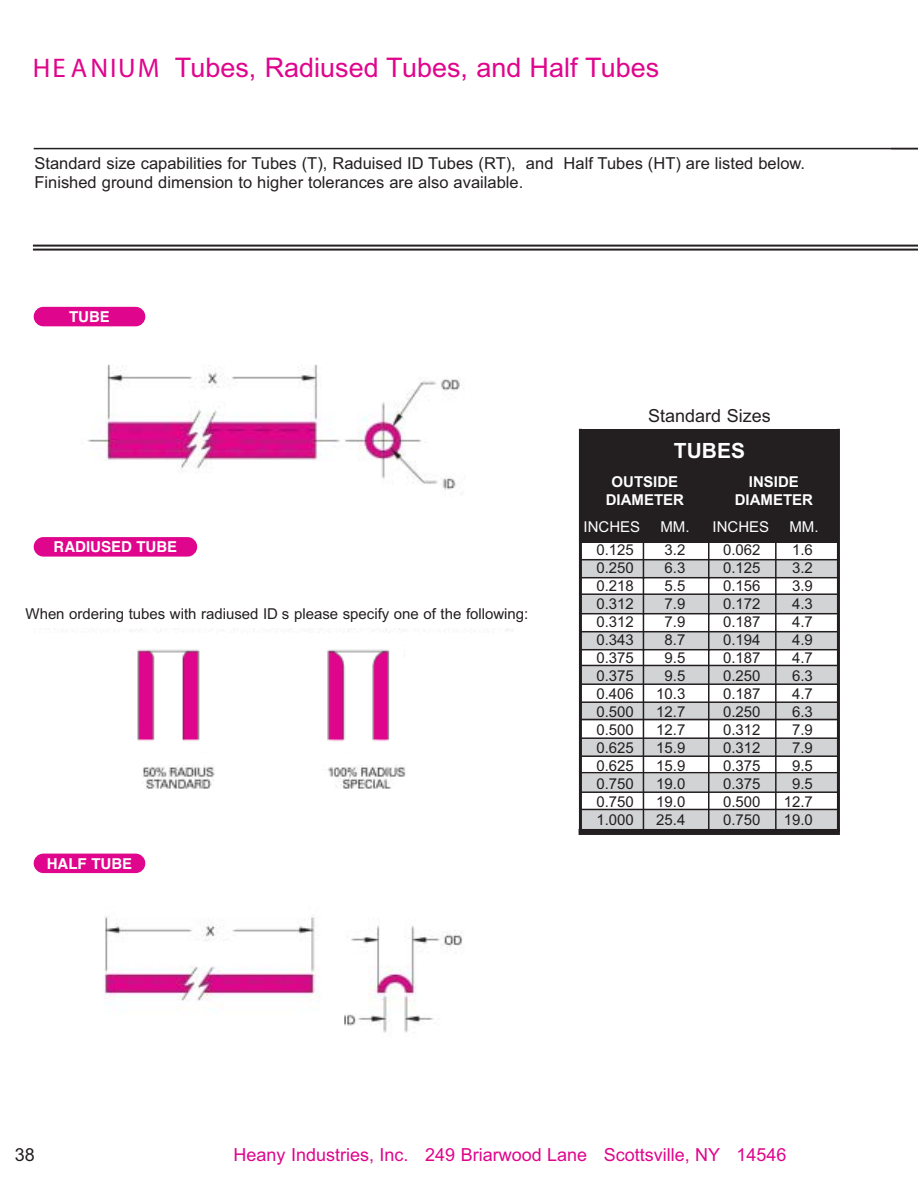
<style>
.page{position:relative;width:918px;height:1188px;background:#fff}
.page>*{position:absolute;margin:0;border:0;box-sizing:border-box;transform-origin:0 0}
.t1{font:27px "Arial";color:#df058c}
.t2{font:700 21px "Arial";color:#fff}
.t3{font:18px "Arial";color:#df058c}
.t4{font:18px "Arial";color:#231f20}
.t5{font:16.5px/19.8px "Arial";color:#231f20}
.t6{font:15px/18px "Arial";color:#231f20;text-align:justify}
.t7{font:700 15px/18px "Arial";color:#fff;text-align:center}
.t8{font:700 15px "Helvetica";color:#fff}
.t9{font:15px "Arial";color:#fff}
.s1{font-family:"Myriad"}
</style>
<div class="page">
<hr style="left:34px;top:148px;width:884px;height:1px;background:#231f20">
<div style="left:34px;top:307px;width:111px;height:19px;background:#df058c;border-radius:10px"></div>
<div style="left:34px;top:854px;width:111px;height:19px;background:#df058c;border-radius:10px"></div>
<img style="left:54px;top:628px;width:459px;height:161px">
<img style="left:128px;top:642px;width:274px;height:110px">
<div style="left:580px;top:560px;width:258px;height:18px;background:#d1d3d4"></div>
<div style="left:580px;top:632px;width:258px;height:18px;background:#d1d3d4"></div>
<div style="left:580px;top:596px;width:258px;height:18px;background:#d1d3d4"></div>
<div style="left:580px;top:665px;width:258px;height:19px;background:#d1d3d4"></div>
<div style="left:580px;top:702px;width:258px;height:18px;background:#d1d3d4"></div>
<div style="left:580px;top:738px;width:258px;height:18px;background:#d1d3d4"></div>
<div style="left:580px;top:774px;width:258px;height:18px;background:#d1d3d4"></div>
<div style="left:580px;top:810px;width:258px;height:19px;background:#d1d3d4"></div>
<hr style="left:579px;top:429px;width:3px;height:403px;background:#231f20">
<hr style="left:643px;top:542px;width:1px;height:289px;background:#231f20">
<hr style="left:708px;top:529px;width:2px;height:300px;background:#231f20">
<hr style="left:580px;top:577px;width:258px;height:1px;background:#231f20">
<hr style="left:580px;top:613px;width:258px;height:1px;background:#231f20">
<hr style="left:580px;top:649px;width:258px;height:1px;background:#231f20">
<div style="left:580px;top:429px;width:258px;height:114px;background:#231f20"></div>
<hr style="left:580px;top:631px;width:258px;height:1px;background:#231f20">
<hr style="left:580px;top:593px;width:258px;height:2px;background:#231f20">
<hr style="left:580px;top:559px;width:258px;height:1px;background:#231f20">
<hr style="left:580px;top:683px;width:258px;height:2px;background:#231f20">
<hr style="left:580px;top:665px;width:258px;height:1px;background:#231f20">
<hr style="left:580px;top:701px;width:258px;height:2px;background:#231f20">
<hr style="left:580px;top:719px;width:258px;height:1px;background:#231f20">
<hr style="left:580px;top:755px;width:258px;height:2px;background:#231f20">
<hr style="left:580px;top:737px;width:258px;height:2px;background:#231f20">
<hr style="left:580px;top:772px;width:258px;height:1px;background:#231f20">
<hr style="left:580px;top:791px;width:258px;height:2px;background:#231f20">
<hr style="left:580px;top:809px;width:258px;height:1px;background:#231f20">
<div style="left:579px;top:829px;width:261px;height:6px;background:#231f20"></div>
<hr style="left:837px;top:429px;width:3px;height:403px;background:#231f20">
<hr style="left:775px;top:530px;width:2px;height:299px;background:#231f20">
<img style="left:87px;top:364px;width:375px;height:130px">
<img style="left:104px;top:917px;width:359px;height:116px">
<div style="left:34px;top:537px;width:163px;height:20px;background:#df058c;border-radius:10px"></div>
<hr style="left:33px;top:245px;width:885px;height:2px;background:#231f20">
<hr style="left:33px;top:249px;width:885px;height:2px;background:#231f20">
<h1 class="t1" style="left:33px;top:57px;width:628px"><span class="s1">HE ANIUM</span> Tubes, Radiused Tubes, and Half Tubes</h1>
<p class="t5" style="left:34px;top:155px;width:772px">Standard size capabilities for Tubes (T), Raduised ID Tubes (RT), and Half Tubes (HT) are listed below.<br>Finished ground dimension to higher tolerances are also available.</p>
<p class="t8" style="left:69px;top:308px;width:42px">TUBE</p>
<p class="t8" style="left:54px;top:538px;width:125px">RADIUSED TUBE</p>
<p class="t6" style="left:26px;top:606px;width:504px">When ordering tubes with radiused ID s please specify one of the following:</p>
<p class="t8" style="left:47px;top:855px;width:87px">HALF TUBE</p>
<p class="t4" style="left:648px;top:409px;width:124px">Standard Sizes</p>
<h2 class="t2" style="left:674px;top:438px;width:73px">TUBES</h2>
<p class="t7" style="left:606px;top:472px;width:80px">OUTSIDE<br>DIAMETER</p>
<p class="t7" style="left:735px;top:472px;width:80px">INSIDE<br>DIAMETER</p>
<p class="t9" style="left:584px;top:522px;width:58px">INCHES</p>
<p class="t9" style="left:660px;top:522px;width:110px">MM. INCHES</p>
<p class="t9" style="left:789px;top:522px;width:31px">MM.</p>
<p class="t6" style="left:656px;top:542px;width:31px;text-align:center">3.2<br>6.3<br>5.5<br>7.9<br>7.9<br>8.7<br>9.5<br>9.5<br>10.3<br>12.7<br>12.7<br>15.9<br>15.9<br>19.0<br>19.0<br>25.4</p>
<p class="t6" style="left:784px;top:542px;width:31px;text-align:center">1.6<br>3.2<br>3.9<br>4.3<br>4.7<br>4.9<br>4.7<br>6.3<br>4.7<br>6.3<br>7.9<br>7.9<br>9.5<br>9.5<br>12.7<br>19.0</p>
<p class="t6" style="left:596px;top:542px;width:39px">0.125<br>0.250<br>0.218<br>0.312<br>0.312<br>0.343<br>0.375<br>0.375<br>0.406<br>0.500<br>0.500<br>0.625<br>0.625<br>0.750<br>0.750<br>1.000</p>
<p class="t6" style="left:723px;top:542px;width:39px">0.062<br>0.125<br>0.156<br>0.172<br>0.187<br>0.194<br>0.187<br>0.250<br>0.187<br>0.250<br>0.312<br>0.312<br>0.375<br>0.375<br>0.500<br>0.750</p>
<p class="t4" style="left:15px;top:1148px;width:22px">38</p>
<p class="t3" style="left:234px;top:1149px;width:554px">Heany Industries, Inc. 249 Briarwood Lane Scottsville, NY 14546</p>
</div>
